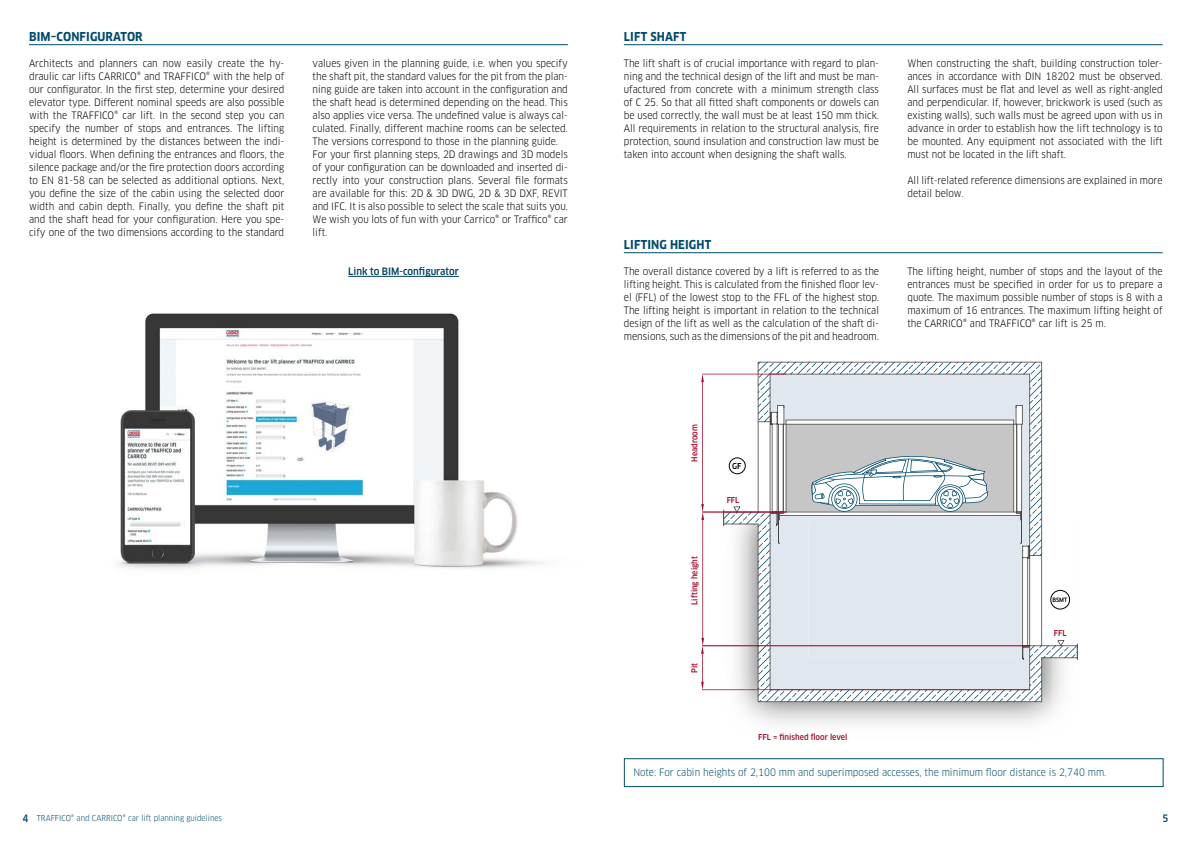
<style>
.page{position:relative;width:1191px;height:842px;background:#fff}
.page>*{position:absolute;margin:0;border:0;box-sizing:border-box;transform-origin:0 0}
.t1{font:700 12px "Clan Pro Narr";letter-spacing:.01em;color:#004b6c}
.t2{font:10px/13px "Clan Pro Narr";color:#000;text-align:justify}
.t3{font:10px "Clan Pro Narr";color:#004b6c}
.t4{font:500 10px "Clan Pro Narr";color:#003f5d}
.t5{font:500 10px "Clan Pro Narr";color:#004b6c}
.t6{font:500 8px "Clan Pro Narr";color:#a50f2d}
.t7{font:8px "Clan Pro Narr";color:#004b6c}
.t8{font:500 8px "Clan Pro Narr";color:#000}
.t9{font:500 5.9px "Clan Pro Narr";color:#000}
.s1{font-weight:500;font-size:10px}
</style>
<div class="page">
<img style="left:1051px;top:643px;width:27px;height:70px">
<svg style="left:723px;top:362px;width:354px;height:340px"></svg>
<svg style="left:723px;top:510px;width:354px;height:150px"></svg>
<svg style="left:757px;top:362px;width:284px;height:43px"></svg>
<svg style="left:757px;top:559px;width:285px;height:143px"></svg>
<hr style="left:1041px;top:362px;width:1px;height:284px;background:#3c3c3b">
<div style="left:769px;top:374px;width:261px;height:264px;background:#e0e7ef"></div>
<hr style="left:1029px;top:645px;width:48px;height:1px;background:#3c3c3b">
<hr style="left:723px;top:524px;width:35px;height:1px;background:#3c3c3b">
<hr style="left:1041px;top:657px;width:36px;height:1px;background:#3c3c3b">
<hr style="left:1027px;top:557px;width:1px;height:89px;background:#3c3c3b">
<hr style="left:1022px;top:557px;width:1px;height:89px;background:#3c3c3b">
<svg style="left:757px;top:405px;width:285px;height:154px"></svg>
<hr style="left:779px;top:515px;width:242px;height:1px;background:#3c3c3b">
<svg style="left:733px;top:506px;width:7px;height:6px"></svg>
<svg style="left:1057px;top:640px;width:7px;height:6px"></svg>
<hr style="left:702px;top:382px;width:1px;height:122px;background:#a50f2d">
<hr style="left:702px;top:374px;width:84px;height:1px;background:#a50f2d">
<hr style="left:702px;top:520px;width:1px;height:118px;background:#a50f2d">
<hr style="left:702px;top:512px;width:84px;height:1px;background:#a50f2d">
<svg style="left:701px;top:374px;width:3px;height:8px"></svg>
<svg style="left:701px;top:504px;width:3px;height:16px"></svg>
<svg style="left:701px;top:638px;width:329px;height:52px"></svg>
<hr style="left:624px;top:44px;width:538px;height:1px;background:#004b6c">
<hr style="left:624px;top:252px;width:538px;height:1px;background:#004b6c">
<div style="left:624px;top:758px;width:539px;height:29px;border:1px solid #004b6c"></div>
<div style="left:728px;top:457px;width:18px;height:17px;border:1px solid #000;border-radius:50%"></div>
<div style="left:1050px;top:590px;width:20px;height:19px;border:1px solid #000;border-radius:50%"></div>
<img style="left:118px;top:313px;width:426px;height:256px">
<hr style="left:29px;top:44px;width:539px;height:1px;background:#004b6c">
<hr style="left:348px;top:276px;width:111px;height:1px;background:#003f5d">
<p class="t1" style="left:29px;top:30px;width:115px">BIM–CONFIGURATOR</p>
<p class="t2" style="left:29px;top:57px;width:257px">Architects and planners can now easily create the hy&shy;draulic car lifts CARRICO® and TRAFFICO® with the help of our configurator. In the first step, determine your desired elevator type. Different nominal speeds are also possible with the TRAFFICO® car lift. In the second step you can specify the number of stops and entrances. The lifting height is determined by the distances between the indi&shy;vidual floors. When defining the entrances and floors, the silence package and/or the fire protection doors according to EN 81-58 can be selected as additional options. Next, you define the size of the cabin using the selected door width and cabin depth. Finally, you define the shaft pit and the shaft head for your configuration. Here you spe&shy;cify one of the two dimensions according to the standard</p>
<p class="t2" style="left:313px;top:57px;width:257px;text-align:left">values given in the planning guide, i.e. when you specify the shaft pit, the standard values for the pit from the plan&shy;ning guide are taken into account in the configuration and the shaft head is determined depending on the head. This also applies vice versa. The undefined value is always cal&shy;culated. Finally, different machine rooms can be selected.<br>The versions correspond to those in the planning guide.<br>For your first planning steps, 2D drawings and 3D models of your configuration can be downloaded and inserted di&shy;rectly into your construction plans. Several file formats are available for this: 2D &amp; 3D DWG, 2D &amp; 3D DXF, REVIT and IFC. It is also possible to select the scale that suits you.<br>We wish you lots of fun with your Carrico® or Traffico® car lift.</p>
<p class="t4" style="left:348px;top:266px;width:112px">Link to BIM-configurator</p>
<p class="t1" style="left:624px;top:30px;width:64px">LIFT SHAFT</p>
<p class="t2" style="left:624px;top:57px;width:257px">The lift shaft is of crucial importance with regard to plan&shy;ning and the technical design of the lift and must be man&shy;ufactured from concrete with a minimum strength class of C 25. So that all fitted shaft components or dowels can be used correctly, the wall must be at least 150 mm thick.<br>All requirements in relation to the structural analysis, fire protection, sound insulation and construction law must be taken into account when designing the shaft walls.</p>
<p class="t1" style="left:624px;top:238px;width:89px">LIFTING HEIGHT</p>
<p class="t2" style="left:624px;top:265px;width:257px">The overall distance covered by a lift is referred to as the lifting height. This is calculated from the finished floor lev&shy;el (FFL) of the lowest stop to the FFL of the highest stop.<br>The lifting height is important in relation to the technical design of the lift as well as the calculation of the shaft di&shy;mensions, such as the dimensions of the pit and headroom.</p>
<p class="t2" style="left:907px;top:57px;width:257px">When constructing the shaft, building construction toler&shy;ances in accordance with DIN 18202 must be observed.<br>All surfaces must be flat and level as well as right-angled and perpendicular. If, however, brickwork is used (such as existing walls), such walls must be agreed upon with us in advance in order to establish how the lift technology is to be mounted. Any equipment not associated with the lift must not be located in the lift shaft.</p>
<p class="t2" style="left:907px;top:174px;width:257px">All lift-related reference dimensions are explained in more detail below.</p>
<p class="t2" style="left:907px;top:265px;width:257px">The lifting height, number of stops and the layout of the entrances must be specified in order for us to prepare a quote. The maximum possible number of stops is 8 with a maximum of 16 entrances. The maximum lifting height of the CARRICO® and TRAFFICO® car lift is 25 m.</p>
<p class="t6" style="left:690px;top:462px;width:39px;rotate:-90deg">Headroom</p>
<p class="t6" style="left:690px;top:605px;width:50px;rotate:-90deg">Lifting height</p>
<p class="t6" style="left:690px;top:673px;width:12px;rotate:-90deg">Pit</p>
<p class="t8" style="left:732px;top:461px;width:11px">GF</p>
<p class="t6" style="left:726px;top:495px;width:14px">FFL</p>
<p class="t9" style="left:1052px;top:596px;width:16px">BSMT</p>
<p class="t6" style="left:1053px;top:629px;width:14px">FFL</p>
<p class="t6" style="left:758px;top:733px;width:91px">FFL = finished floor level</p>
<p class="t3" style="left:633px;top:766px;width:474px">Note: For cabin heights of 2,100 mm and superimposed accesses, the minimum floor distance is 2,740 mm.</p>
<p class="t7" style="left:22px;top:814px;width:201px"><span class="s1">4</span> TRAFFICO® and CARRICO® car lift planning guidelines</p>
<p class="t5" style="left:1162px;top:812px;width:7px">5</p>
</div>
